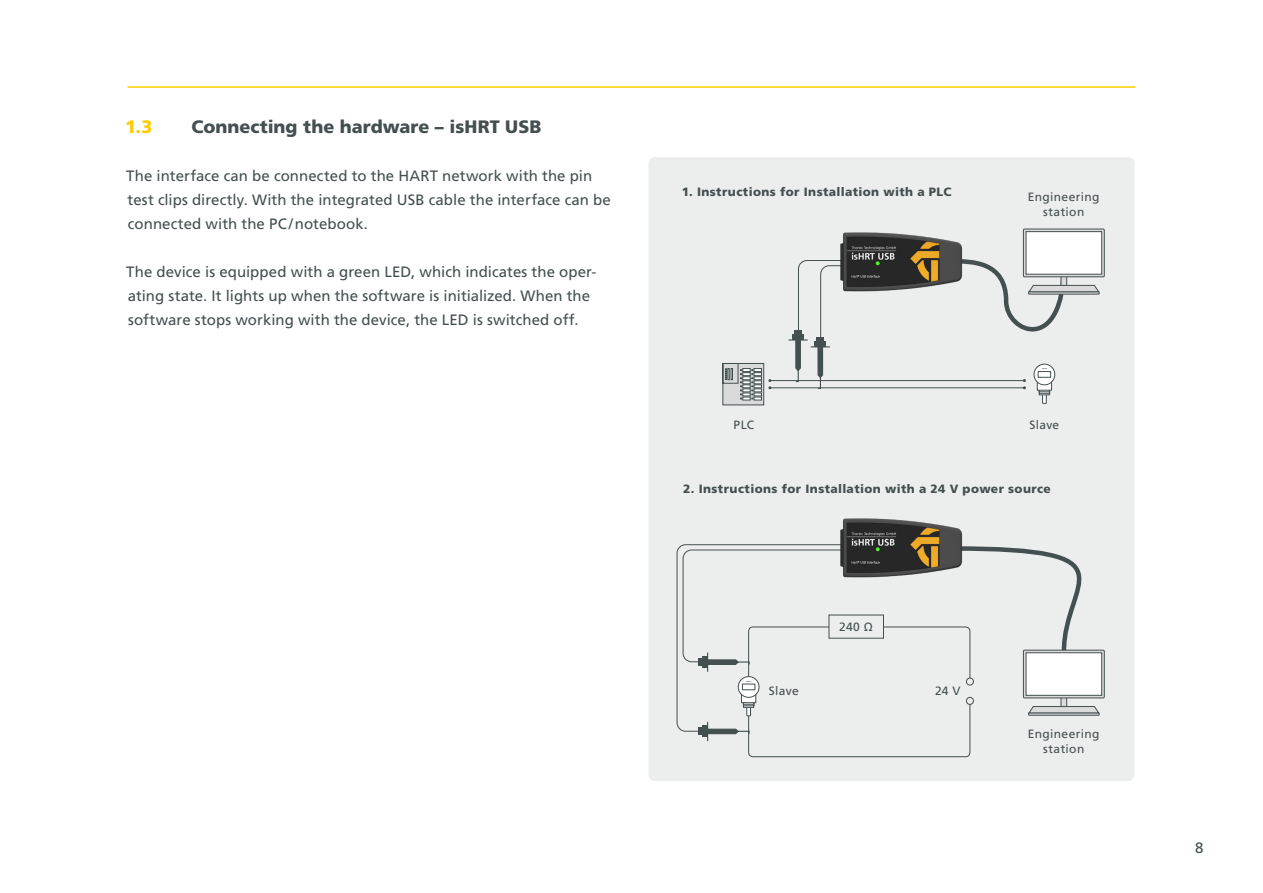
<style>
.page{position:relative;width:1263px;height:893px;background:#fff}
.page>*{position:absolute;margin:0;border:0;box-sizing:border-box;transform-origin:0 0}
.t1{font:900 18px "Frutiger LT Std";color:#444f50}
.t2{font:900 18px "Frutiger LT Std";color:#fc0}
.t3{font:15px/24px "Frutiger LT Std";letter-spacing:.005em;color:#444f50}
.t4{font:900 12px "Frutiger LT Std";letter-spacing:.035em;color:#444f50}
.t5{font:12px/15px "Frutiger LT Std";letter-spacing:.03em;color:#444f50;text-align:center}
</style>
<div class="page">
<div style="left:648px;top:157px;width:486px;height:624px;background:#eceded;border-radius:7px"></div>
<hr style="left:128px;top:86px;width:1007px;height:2px;background:#fc0">
<svg style="left:948px;top:544px;width:187px;height:111px"></svg>
<div style="left:748px;top:627px;width:222px;height:130px;border:1px solid #444f50;border-radius:4px"></div>
<div style="left:966px;top:678px;width:7px;height:7px;background:#eceded;border-radius:50%"></div>
<div style="left:966px;top:678px;width:8px;height:7px;border:1px solid #444f50;border-radius:50%"></div>
<div style="left:966px;top:697px;width:7px;height:7px;background:#eceded;border-radius:50%"></div>
<div style="left:966px;top:697px;width:8px;height:8px;border:1px solid #444f50;border-radius:50%"></div>
<div style="left:1042px;top:390px;width:4px;height:14px;border:1px solid #444f50"></div>
<svg style="left:1039px;top:392px;width:11px;height:2px"></svg>
<svg style="left:1039px;top:390px;width:11px;height:2px"></svg>
<svg style="left:1037px;top:382px;width:15px;height:8px"></svg>
<svg style="left:1034px;top:364px;width:21px;height:21px"></svg>
<div style="left:1034px;top:364px;width:21px;height:21px;border:1px solid #444f50;border-radius:50%"></div>
<div style="left:1038px;top:371px;width:13px;height:7px;background:#fff;border:1px solid #444f50"></div>
<svg style="left:1041px;top:368px;width:7px;height:2px"></svg>
<div style="left:829px;top:615px;width:54px;height:23px;background:#eceded"></div>
<div style="left:829px;top:615px;width:55px;height:24px;border:1px solid #444f50"></div>
<hr style="left:770px;top:387px;width:254px;height:1px;background:#444f50">
<hr style="left:770px;top:380px;width:254px;height:1px;background:#444f50">
<svg style="left:722px;top:363px;width:49px;height:42px"></svg>
<svg style="left:1023px;top:379px;width:3px;height:10px"></svg>
<div style="left:1028px;top:712px;width:71px;height:4px;border:1px solid #444f50"></div>
<div style="left:1061px;top:689px;width:6px;height:19px;background:#dadada"></div>
<div style="left:1061px;top:689px;width:6px;height:20px;border:1px solid #444f50"></div>
<svg style="left:1028px;top:706px;width:72px;height:8px"></svg>
<svg style="left:1023px;top:650px;width:81px;height:48px"></svg>
<div style="left:1023px;top:650px;width:82px;height:48px;border:1px solid #444f50"></div>
<div style="left:1026px;top:652px;width:76px;height:44px;background:#fff;border:1px solid #444f50"></div>
<svg style="left:966px;top:257px;width:134px;height:75px"></svg>
<div style="left:1023px;top:229px;width:81px;height:48px;background:linear-gradient(to bottom,#959a9b,#929798)"></div>
<div style="left:1023px;top:229px;width:82px;height:48px;border:1px solid #444f50"></div>
<div style="left:1026px;top:231px;width:76px;height:44px;background:#fff;border:1px solid #444f50"></div>
<hr style="left:788px;top:339px;width:20px;height:2px;background:#444f50">
<div style="left:792px;top:334px;width:12px;height:6px;background:#444f50"></div>
<svg style="left:794px;top:260px;width:52px;height:129px"></svg>
<svg style="left:676px;top:544px;width:170px;height:197px"></svg>
<img style="left:834px;top:518px;width:132px;height:68px">
<img style="left:834px;top:232px;width:132px;height:68px">
<p class="t2" style="left:125px;top:116px;width:29px">1.3</p>
<p class="t1" style="left:191px;top:116px;width:351px">Connecting the hardware – isHRT USB</p>
<p class="t3" style="left:126px;top:164px;width:486px">The interface can be connected to the HART network with the pin test clips directly. With the integrated USB cable the interface can be connected with the PC/notebook.</p>
<p class="t3" style="left:126px;top:260px;width:472px">The device is equipped with a green LED, which indicates the oper&shy;ating state. It lights up when the software is initialized. When the software stops working with the device, the LED is switched off.</p>
<p class="t4" style="left:682px;top:185px;width:271px">1. Instructions for Installation with a PLC</p>
<p class="t5" style="left:1028px;top:190px;width:73px">Engineering station</p>
<p class="t5" style="left:734px;top:417px;width:22px">PLC</p>
<p class="t5" style="left:1029px;top:417px;width:31px">Slave</p>
<p class="t4" style="left:683px;top:482px;width:369px">2. Instructions for Installation with a 24 V power source</p>
<p class="t5" style="left:839px;top:619px;width:35px">240 Ω</p>
<p class="t5" style="left:769px;top:683px;width:31px">Slave</p>
<p class="t5" style="left:935px;top:683px;width:27px">24 V</p>
<p class="t5" style="left:1028px;top:726px;width:73px">Engineering station</p>
<p class="t3" style="left:1195px;top:836px;width:10px">8</p>
</div>
